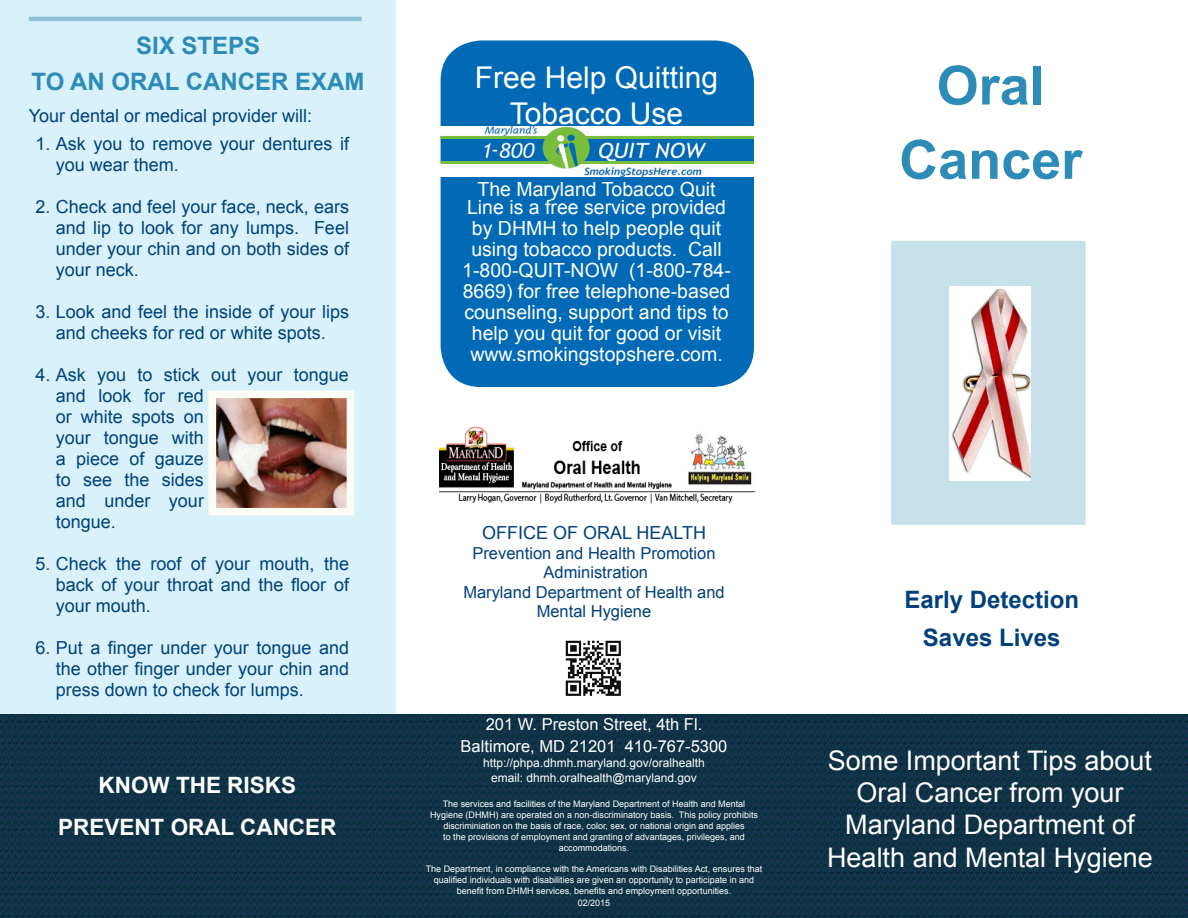
<style>
.page{position:relative;width:1188px;height:918px;background:#fff}
.page>*{position:absolute;margin:0;border:0;box-sizing:border-box;transform-origin:0 0}
.t1{font:700 54px "Arial";color:#2d8bb8}
.t2{font:30px/36px "Arial";color:#fff;text-align:center}
.t3{font:27px/32.4px "Arial";color:#fff;text-align:center}
.t4{font:700 24px "Arial";color:#2d8bb8}
.t5{font:700 24px "Arial";color:#00417b}
.t6{font:700 22.5px "Arial";color:#fff}
.t7{font:19.5px/21px "Arial";color:#fff;text-align:center}
.t8{font:18px/21px "Arial";color:#00417b;text-align:justify}
.t9{font:18px "Arial";color:#01407b}
.t10{font:16.5px "Arial";color:#01407b}
.t11{font:16.5px "Arial";color:#fff}
.t12{font:12px "Arial";color:#fff}
.t13{font:9px/10.8px "Arial";color:#fff;text-align:center}
</style>
<div class="page">
<div style="left:0;top:0;width:396px;height:723px;background:#d9f1fb"></div>
<img style="left:0;top:714px;width:1188px;height:204px">
<img style="left:565px;top:640px;width:56px;height:56px">
<div style="left:891px;top:241px;width:195px;height:284px;border:60px solid #90c3d7"></div>
<img style="left:440px;top:426px;width:314px;height:77px">
<hr style="left:29px;top:17px;width:333px;height:4px;background:#90c3d7">
<div style="left:441px;top:40px;width:313px;height:347px;background:#006ab6;border-radius:40px"></div>
<div style="left:438px;top:126px;width:320px;height:10px;background:#fff"></div>
<div style="left:437px;top:163px;width:320px;height:14px;background:#fff"></div>
<img style="left:484px;top:126px;width:222px;height:51px">
<hr style="left:583px;top:136px;width:171px;height:3px;background:#79be3c">
<hr style="left:441px;top:136px;width:110px;height:3px;background:#79be3c">
<hr style="left:580px;top:161px;width:174px;height:3px;background:#79be3c">
<hr style="left:441px;top:161px;width:115px;height:3px;background:#79be3c">
<img style="left:950px;top:286px;width:80px;height:195px">
<img style="left:218px;top:400px;width:127px;height:106px">
<div style="left:209px;top:391px;width:145px;height:124px;border:8px solid #fbfcf4"></div>
<p class="t4" style="left:136px;top:30px;width:126px">SIX STEPS</p>
<p class="t4" style="left:32px;top:66px;width:334px">TO AN ORAL CANCER EXAM</p>
<p class="t1" style="left:937px;top:50px;width:110px">Oral</p>
<p class="t1" style="left:899px;top:124px;width:185px">Cancer</p>
<p class="t2" style="left:475px;top:60px;width:245px">Free Help Quitting<br>Tobacco Use</p>
<p class="t8" style="left:29px;top:106px;width:285px">Your dental or medical provider will:</p>
<p class="t8" style="left:56px;top:133px;width:295px;text-indent:-20px">1. Ask you to remove your dentures if you wear them.</p>
<p class="t8" style="left:56px;top:196px;width:295px;text-indent:-20px">2. Check and feel your face, neck, ears and lip to look for any lumps. Feel under your chin and on both sides of your neck.</p>
<p class="t8" style="left:36px;top:301px;width:315px;text-align:center">3. Look and feel the inside of your lips and cheeks for red or white spots.</p>
<p class="t8" style="left:56px;top:364px;width:295px;text-align:left;text-indent:-20px">4. Ask you to stick out your tongue and look for red<br>or white spots on<br>your tongue with<br>a piece of gauze<br>to see the sides<br>and under your<br>tongue.</p>
<p class="t8" style="left:56px;top:553px;width:295px;text-indent:-20px">5. Check the roof of your mouth, the back of your throat and the floor of your mouth.</p>
<p class="t8" style="left:56px;top:637px;width:295px;text-indent:-20px">6. Put a finger under your tongue and the other finger under your chin and press down to check for lumps.</p>
<p class="t7" style="left:467px;top:181px;width:261px;line-height:18px">The Maryland Tobacco Quit<br>Line is a free service provided</p>
<p class="t7" style="left:462px;top:218px;width:270px">by DHMH to help people quit using tobacco products. Call<br>1-800-QUIT-NOW (1-800-784-<br>8669) for free telephone-based counseling, support and tips to help you quit for good or visit www.smokingstopshere.com.</p>
<p class="t9" style="left:482px;top:521px;width:226px">OFFICE OF ORAL HEALTH</p>
<p class="t10" style="left:472px;top:542px;width:245px">Prevention and Health Promotion</p>
<p class="t10" style="left:544px;top:562px;width:106px">Administration</p>
<p class="t10" style="left:463px;top:581px;width:263px">Maryland Department of Health and</p>
<p class="t10" style="left:537px;top:601px;width:116px">Mental Hygiene</p>
<p class="t5" style="left:904px;top:584px;width:176px">Early Detection</p>
<p class="t5" style="left:923px;top:621px;width:139px">Saves Lives</p>
<p class="t6" style="left:99px;top:770px;width:199px">KNOW THE RISKS</p>
<p class="t6" style="left:58px;top:812px;width:280px">PREVENT ORAL CANCER</p>
<p class="t11" style="left:486px;top:713px;width:218px">201 W. Preston Street, 4th Fl.</p>
<p class="t11" style="left:461px;top:736px;width:268px">Baltimore, MD 21201 410-767-5300</p>
<p class="t12" style="left:483px;top:755px;width:223px">http://phpa.dhmh.maryland.gov/oralhealth</p>
<p class="t12" style="left:491px;top:770px;width:207px">email: dhmh.oralhealth@maryland.gov</p>
<p class="t13" style="left:430px;top:799px;width:329px">The services and facilities of the Maryland Department of Health and Mental Hygiene (DHMH) are operated on a non-discriminatory basis. This policy prohibits discriminiation on the basis of race, color, sex, or national origin and applies<br>to the provisions of employment and granting of advantages, privileges, and accommodations.</p>
<p class="t13" style="left:426px;top:864px;width:338px">The Department, in compliance with the Americans with Disabilities Act, ensures that qualified individuals with disabilities are given an opportunity to participate in and benefit from DHMH services, benefits and employment opportunities.</p>
<p class="t13" style="left:578px;top:897px;width:34px">02/2015</p>
<p class="t3" style="left:827px;top:744px;width:327px">Some Important Tips about<br>Oral Cancer from your<br>Maryland Department of<br>Health and Mental Hygiene</p>
</div>
